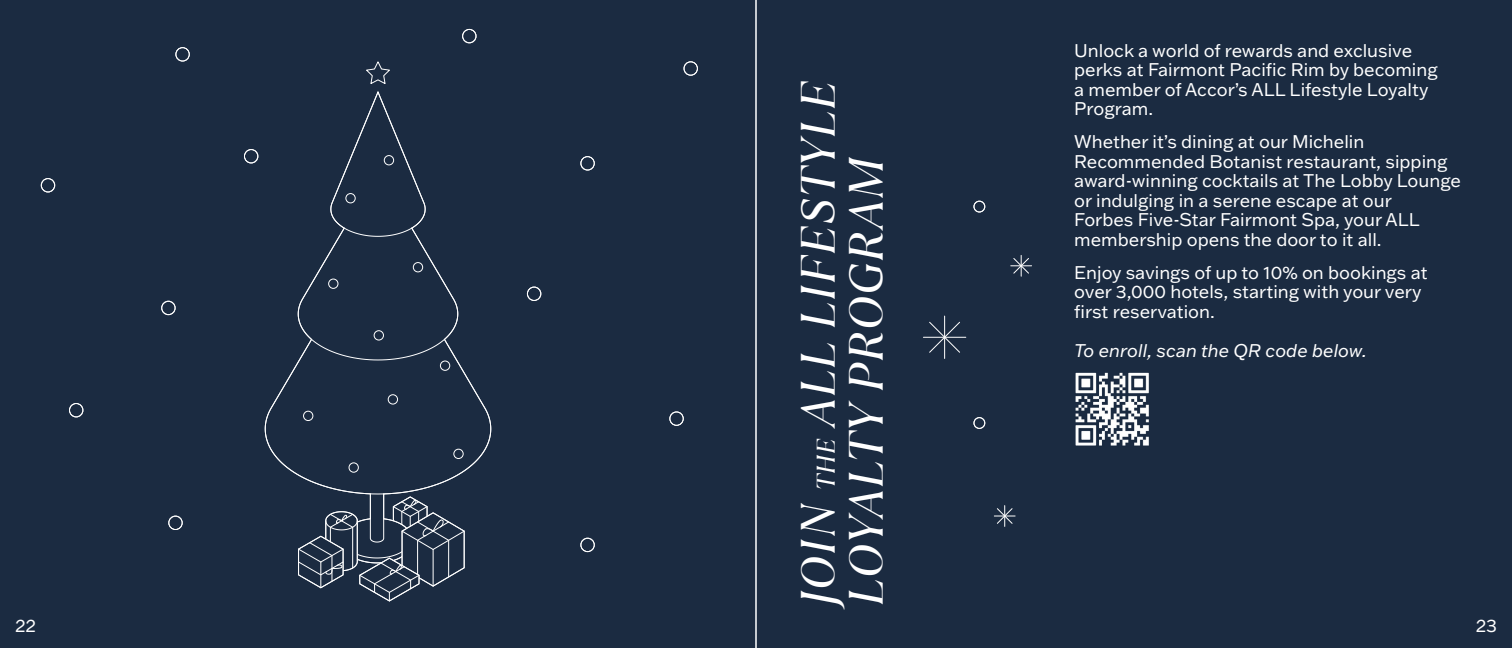
<style>
.page{position:relative;width:1512px;height:648px;background:#1b2b41}
.page>*{position:absolute;margin:0;border:0;box-sizing:border-box;transform-origin:0 0}
.t1{font:italic 48px/48px "TT Ramillas";letter-spacing:.025em;color:#fff}
.t2{font:18px/19.5px "Franklin Gothic ATF";color:#fff}
.t3{font:italic 18px "Franklin Gothic ATF";color:#fff}
.s1{font-size:25.5px}
</style>
<div class="page">
<hr style="left:755px;top:0;width:2px;height:648px;background:#fff">
<svg style="left:366px;top:62px;width:24px;height:22px"></svg>
<svg style="left:265px;top:91px;width:226px;height:511px"></svg>
<div style="left:581px;top:157px;width:13px;height:13px;border:1px solid #fff;border-radius:50%"></div>
<div style="left:581px;top:156px;width:13px;height:14px;border:1px solid #fff;border-radius:50%"></div>
<div style="left:463px;top:29px;width:13px;height:14px;border:1px solid #fff;border-radius:50%"></div>
<div style="left:462px;top:29px;width:14px;height:14px;border:1px solid #fff;border-radius:50%"></div>
<div style="left:684px;top:62px;width:14px;height:13px;border:1px solid #fff;border-radius:50%"></div>
<div style="left:670px;top:412px;width:13px;height:13px;border:1px solid #fff;border-radius:50%"></div>
<div style="left:581px;top:538px;width:13px;height:14px;border:1px solid #fff;border-radius:50%"></div>
<div style="left:162px;top:301px;width:13px;height:14px;border:1px solid #fff;border-radius:50%"></div>
<div style="left:169px;top:516px;width:13px;height:14px;border:1px solid #fff;border-radius:50%"></div>
<div style="left:176px;top:48px;width:13px;height:13px;border:1px solid #fff;border-radius:50%"></div>
<div style="left:176px;top:47px;width:13px;height:14px;border:1px solid #fff;border-radius:50%"></div>
<div style="left:69px;top:403px;width:14px;height:14px;border:1px solid #fff;border-radius:50%"></div>
<div style="left:527px;top:287px;width:14px;height:14px;border:1px solid #fff;border-radius:50%"></div>
<div style="left:244px;top:149px;width:14px;height:14px;border:1px solid #fff;border-radius:50%"></div>
<div style="left:41px;top:178px;width:14px;height:14px;border:1px solid #fff;border-radius:50%"></div>
<hr style="left:944px;top:316px;width:1px;height:42px;background:#fff">
<hr style="left:923px;top:337px;width:43px;height:1px;background:#fff">
<svg style="left:929px;top:321px;width:32px;height:32px"></svg>
<svg style="left:1011px;top:255px;width:21px;height:21px"></svg>
<svg style="left:994px;top:506px;width:21px;height:20px"></svg>
<div style="left:974px;top:418px;width:11px;height:11px;border:1px solid #fff;border-radius:50%"></div>
<div style="left:974px;top:417px;width:11px;height:12px;border:1px solid #fff;border-radius:50%"></div>
<div style="left:974px;top:201px;width:11px;height:11px;border:1px solid #fff;border-radius:50%"></div>
<img style="left:1075px;top:372px;width:74px;height:74px">
<h1 class="t1" style="left:794px;top:606px;width:527px;rotate:-90deg">JOIN <span class="s1">THE</span> ALL LIFESTYLE<br>LOYALTY PROGRAM</h1>
<p class="t2" style="left:1074px;top:40px;width:365px">Unlock a world of rewards and exclusive perks at Fairmont Pacific Rim by becoming a member of Accor’s ALL Lifestyle Loyalty<br>Program.</p>
<p class="t2" style="left:1074px;top:132px;width:388px">Whether it’s dining at our Michelin Recommended Botanist restaurant, sipping award-winning cocktails at The Lobby Lounge or indulging in a serene escape at our<br>Forbes Five-Star Fairmont Spa, your ALL membership opens the door to it all.</p>
<p class="t2" style="left:1074px;top:262px;width:355px">Enjoy savings of up to 10% on bookings at over 3,000 hotels, starting with your very first reservation.</p>
<p class="t3" style="left:1074px;top:339px;width:294px">To enroll, scan the QR code below.</p>
<p class="t2" style="left:15px;top:616px;width:22px">22</p>
<p class="t2" style="left:1476px;top:616px;width:23px">23</p>
</div>
